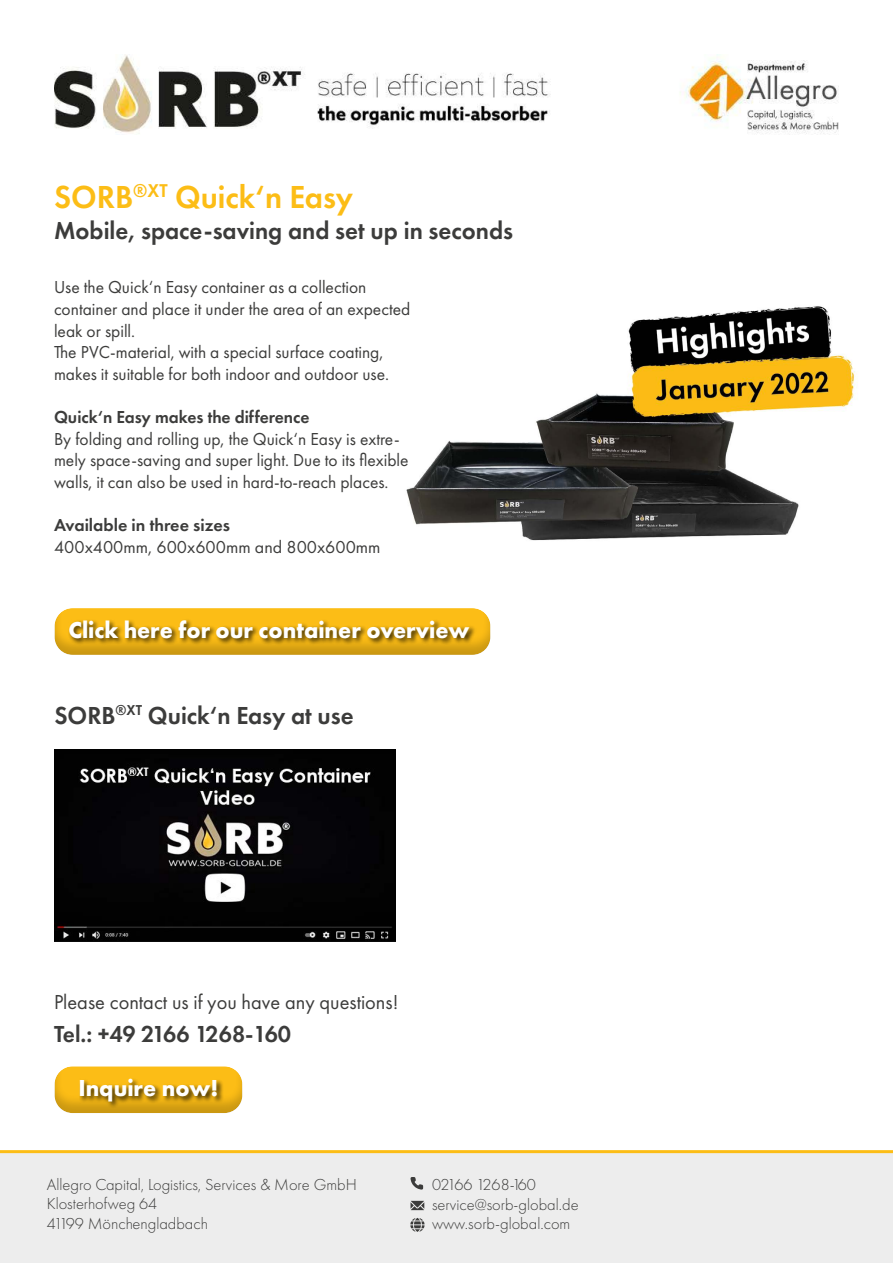
<style>
.page{position:relative;width:893px;height:1263px;background:#fff}
.page>*{position:absolute;margin:0;border:0;box-sizing:border-box;transform-origin:0 0}
.t1{font:600 33px "Futura PT";color:#fcbd16}
.t2{font:600 25.5px "Futura PT";color:#3c3c3b}
.t3{font:700 24px "Futura PT";color:#fff}
.t4{font:600 24px "Futura PT";color:#3c3c3b}
.t5{font:21px "Futura PT";color:#3c3c3b}
.t6{font:18px/21.6px "Futura PT";color:#3c3c3b}
.t7{font:600 18px "Futura PT";color:#3c3c3b}
.t8{font:300 16.5px/19.8px "Futura PT";color:#3c3c3b}
</style>
<div class="page">
<img style="left:406px;top:306px;width:452px;height:235px">
<div style="left:42px;top:597px;width:460px;height:59px;background:#000;opacity:.2"></div>
<div style="left:0;top:1153px;width:893px;height:110px;background:#ededed"></div>
<svg style="left:410px;top:1218px;width:15px;height:14px"></svg>
<svg style="left:410px;top:1201px;width:14px;height:9px"></svg>
<svg style="left:411px;top:1177px;width:12px;height:12px"></svg>
<img style="left:54px;top:54px;width:785px;height:80px">
<hr style="left:0;top:1150px;width:893px;height:3px;background:#fcbd16">
<div style="left:68px;top:619px;width:409px;height:27px;background:#000;opacity:.75"></div>
<div style="left:42px;top:1055px;width:213px;height:59px;background:#000;opacity:.2"></div>
<div style="left:79px;top:1077px;width:145px;height:32px;background:#000;opacity:.75"></div>
<img style="left:55px;top:749px;width:340px;height:192px">
<h1 class="t1" style="left:54px;top:176px;width:300px">SORB<sup>®XT</sup> Quick‘n Easy</h1>
<h2 class="t2" style="left:54px;top:214px;width:461px">Mobile, space-saving and set up in seconds</h2>
<p class="t6" style="left:54px;top:276px;width:358px">Use the Quick‘n Easy container as a collection container and place it under the area of an expected leak or spill.<br>The PVC-material, with a special surface coating, makes it suitable for both indoor and outdoor use.</p>
<p class="t7" style="left:54px;top:406px;width:257px">Quick‘n Easy makes the difference</p>
<p class="t6" style="left:54px;top:428px;width:356px">By folding and rolling up, the Quick‘n Easy is extre&shy;mely space-saving and super light. Due to its flexible walls, it can also be used in hard-to-reach places.</p>
<p class="t7" style="left:54px;top:514px;width:178px">Available in three sizes</p>
<p class="t6" style="left:54px;top:536px;width:328px">400x400mm, 600x600mm and 800x600mm</p>
<h3 class="t3" style="left:68px;top:615px;width:403px">Click here for our container overview</h3>
<h2 class="t2" style="left:54px;top:699px;width:301px">SORB<sup>®XT</sup> Quick‘n Easy at use</h2>
<p class="t5" style="left:54px;top:989px;width:346px">Please contact us if you have any questions!</p>
<h3 class="t4" style="left:54px;top:1019px;width:239px">Tel.: +49 2166 1268-160</h3>
<h3 class="t3" style="left:78px;top:1073px;width:142px">Inquire now!</h3>
<p class="t8" style="left:47px;top:1174px;width:312px">Allegro Capital, Logistics, Services &amp; More GmbH<br>Klosterhofweg 64<br>41199 Mönchengladbach</p>
<p class="t8" style="left:432px;top:1174px;width:148px">02166 1268-160 service@sorb-global.de www.sorb-global.com</p>
</div>
